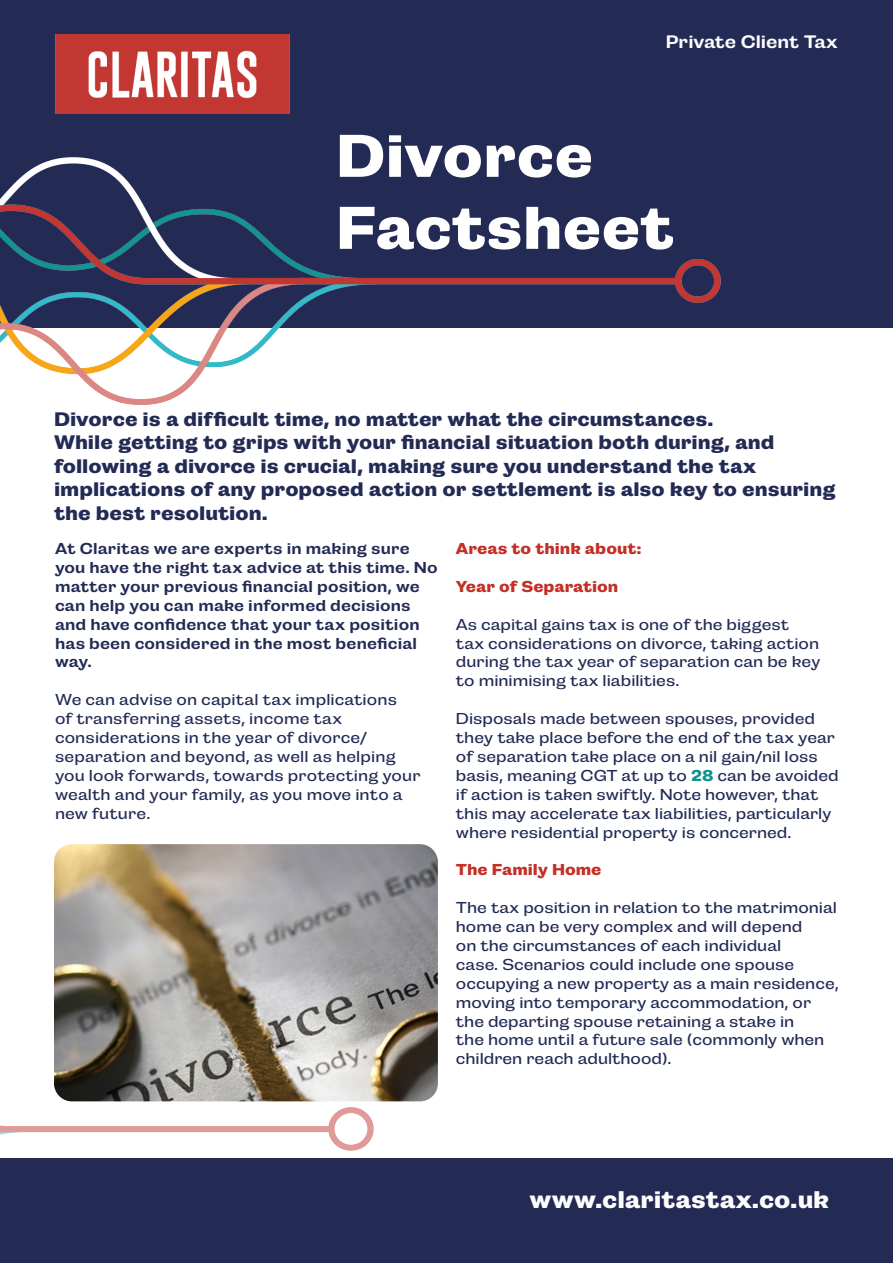
<style>
.page{position:relative;width:893px;height:1263px;background:#fff}
.page>*{position:absolute;margin:0;border:0;box-sizing:border-box;transform-origin:0 0}
.t1{font:700 60px "Campaign";color:#fff}
.t2{font:700 24px "Campaign";letter-spacing:.005em;color:#fefcfd}
.t3{font:700 19.5px/23.4px "Campaign";color:#232b55}
.t4{font:500 18px "Campaign";color:#fff}
.t5{font:15.75px/18.9px "Campaign";color:#232b55}
.t6{font:500 15.75px/18.9px "Campaign";letter-spacing:.01em;color:#232b55}
.t7{font:700 15.75px "Campaign";color:#c33027}
.s1{font-weight:700;color:#0c9491}
</style>
<div class="page">
<div style="left:0;top:0;width:893px;height:327px;background:#232b55"></div>
<img style="left:0;top:157px;width:827px;height:248px">
<img style="left:55px;top:34px;width:234px;height:80px">
<div style="left:0;top:1159px;width:893px;height:104px;background:#232b55"></div>
<img style="left:54px;top:844px;width:384px;height:153px">
<img style="left:0;top:997px;width:480px;height:162px">
<p class="t4" style="left:666px;top:31px;width:174px">Private Client Tax</p>
<p class="t1" style="left:336px;top:121px;width:259px">Divorce</p>
<p class="t1" style="left:336px;top:193px;width:340px">Factsheet</p>
<p class="t3" style="left:54px;top:407px;width:661px">Divorce is a difficult time, no matter what the circumstances.</p>
<p class="t3" style="left:54px;top:431px;width:783px">While getting to grips with your financial situation both during, and following a divorce is crucial, making sure you understand the tax implications of any proposed action or settlement is also key to ensuring the best resolution.</p>
<p class="t6" style="left:55px;top:539px;width:384px">At Claritas we are experts in making sure you have the right tax advice at this time. No matter your previous financial position, we can help you can make informed decisions and have confidence that your tax position has been considered in the most beneficial way.</p>
<p class="t5" style="left:55px;top:690px;width:367px">We can advise on capital tax implications<br>of transferring assets, income tax considerations in the year of divorce/ separation and beyond, as well as helping you look forwards, towards protecting your wealth and your family, as you move into a new future.</p>
<p class="t7" style="left:456px;top:539px;width:187px">Areas to think about:</p>
<p class="t7" style="left:456px;top:577px;width:164px">Year of Separation</p>
<p class="t5" style="left:456px;top:615px;width:366px">As capital gains tax is one of the biggest tax considerations on divorce, taking action during the tax year of separation can be key to minimising tax liabilities.</p>
<p class="t5" style="left:456px;top:709px;width:384px">Disposals made between spouses, provided they take place before the end of the tax year of separation take place on a nil gain/nil loss basis, meaning CGT at up to <span class="s1">28</span> can be avoided if action is taken swiftly. Note however, that this may accelerate tax liabilities, particularly where residential property is concerned.</p>
<p class="t7" style="left:456px;top:861px;width:147px">The Family Home</p>
<p class="t5" style="left:456px;top:898px;width:384px">The tax position in relation to the matrimonial home can be very complex and will depend<br>on the circumstances of each individual<br>case. Scenarios could include one spouse occupying a new property as a main residence, moving into temporary accommodation, or the departing spouse retaining a stake in<br>the home until a future sale (commonly when children reach adulthood).</p>
<p class="t2" style="left:529px;top:1185px;width:301px">www.claritastax.co.uk</p>
</div>
